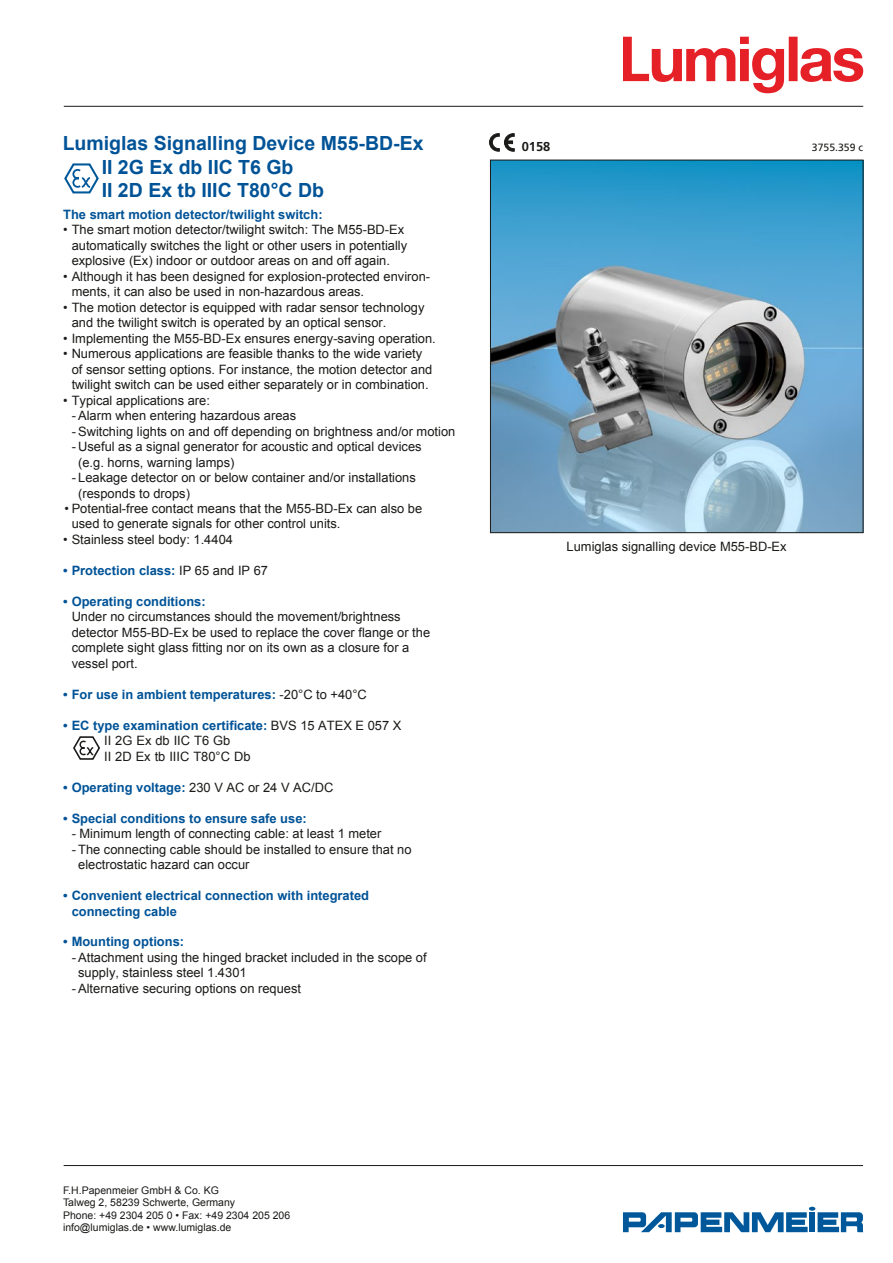
<style>
.page{position:relative;width:893px;height:1263px;background:#fff}
.page>*{position:absolute;margin:0;border:0;box-sizing:border-box;transform-origin:0 0}
.t1{font:700 19.5px/23.4px "Arial";color:#005397}
.t2{font:12.9px/15.5px "Arial";color:#1a1a18}
.t3{font:700 12.9px/15.5px "Arial";color:#005397}
.t4{font:700 12.9px "Frutiger";color:#1a1a18}
.t5{font:10.5px/12.6px "Arial";color:#1a1a18}
.t6{font:10.5px "Frutiger";color:#1a1a18}
.s1{font-weight:400;color:#1a1a18}
.s2{font-weight:700;color:#005397}
</style>
<div class="page">
<hr style="left:64px;top:1165px;width:799px;height:1px;background:#1a1a18">
<svg style="left:623px;top:1207px;width:241px;height:25px"></svg>
<img style="left:492px;top:162px;width:369px;height:369px">
<div style="left:490px;top:160px;width:373px;height:373px;border:1px solid #1a1a18"></div>
<hr style="left:64px;top:106px;width:799px;height:1px;background:#1a1a18">
<svg style="left:623px;top:37px;width:240px;height:56px"></svg>
<svg style="left:489px;top:134px;width:25px;height:17px"></svg>
<svg style="left:64px;top:163px;width:35px;height:30px"></svg>
<svg style="left:73px;top:736px;width:27px;height:24px"></svg>
<h1 class="t1" style="left:102px;top:132px;width:323px;text-indent:-39px">Lumiglas Signalling Device M55-BD-Ex<br>II 2G Ex db IIC T6 Gb<br>II 2D Ex tb IIIC T80°C Db</h1>
<p class="t3" style="left:63px;top:207px;width:261px">The smart motion detector/twilight switch:</p>
<p class="t2" style="left:72px;top:222px;width:337px;text-indent:-9px">• The smart motion detector/twilight switch: The M55-BD-Ex automatically switches the light or other users in potentially explosive (Ex) indoor or outdoor areas on and off again.</p>
<p class="t2" style="left:72px;top:269px;width:360px;text-indent:-9px">• Although it has been designed for explosion-protected environ&shy;ments, it can also be used in non-hazardous areas.</p>
<p class="t2" style="left:72px;top:300px;width:354px;text-indent:-9px">• The motion detector is equipped with radar sensor technology and the twilight switch is operated by an optical sensor.</p>
<p class="t2" style="left:63px;top:331px;width:374px">• Implementing the M55-BD-Ex ensures energy-saving operation.</p>
<p class="t2" style="left:72px;top:346px;width:362px;text-indent:-9px">• Numerous applications are feasible thanks to the wide variety of sensor setting options. For instance, the motion detector and twilight switch can be used either separately or in combination.</p>
<p class="t2" style="left:63px;top:392px;width:148px">• Typical applications are:</p>
<p class="t2" style="left:72px;top:408px;width:226px">- Alarm when entering hazardous areas</p>
<p class="t2" style="left:72px;top:423px;width:385px">- Switching lights on and off depending on brightness and/or motion</p>
<p class="t2" style="left:78px;top:439px;width:345px;text-indent:-7px">- Useful as a signal generator for acoustic and optical devices (e.g. horns, warning lamps)</p>
<p class="t2" style="left:78px;top:470px;width:339px;text-indent:-7px">- Leakage detector on or below container and/or installations (responds to drops)</p>
<p class="t2" style="left:72px;top:501px;width:352px;text-indent:-7px">• Potential-free contact means that the M55-BD-Ex can also be used to generate signals for other control units.</p>
<p class="t2" style="left:63px;top:532px;width:171px">• Stainless steel body: 1.4404</p>
<p class="t3" style="left:63px;top:563px;width:206px">• Protection class: <span class="s1">IP 65 and IP 67</span></p>
<p class="t3" style="left:63px;top:594px;width:144px">• Operating conditions:</p>
<p class="t2" style="left:72px;top:609px;width:360px">Under no circumstances should the movement/brightness detector M55-BD-Ex be used to replace the cover flange or the complete sight glass fitting nor on its own as a closure for a vessel port.</p>
<p class="t3" style="left:63px;top:687px;width:305px">• For use in ambient temperatures: <span class="s1">-20°C to +40°C</span></p>
<p class="t2" style="left:104px;top:718px;width:299px;text-indent:-41px"><span class="s2">• EC type examination certificate:</span> BVS 15 ATEX E 057 X<br>II 2G Ex db IIC T6 Gb<br>II 2D Ex tb IIIC T80°C Db</p>
<p class="t3" style="left:63px;top:780px;width:272px">• Operating voltage: <span class="s1">230 V AC or 24 V AC/DC</span></p>
<p class="t3" style="left:63px;top:811px;width:245px">• Special conditions to ensure safe use:</p>
<p class="t2" style="left:72px;top:826px;width:311px">- Minimum length of connecting cable: at least 1 meter</p>
<p class="t2" style="left:78px;top:841px;width:335px;text-indent:-7px">- The connecting cable should be installed to ensure that no electrostatic hazard can occur</p>
<p class="t3" style="left:72px;top:888px;width:299px;text-indent:-9px">• Convenient electrical connection with integrated connecting cable</p>
<p class="t3" style="left:63px;top:935px;width:123px">• Mounting options:</p>
<p class="t2" style="left:78px;top:950px;width:350px;text-indent:-7px">- Attachment using the hinged bracket included in the scope of supply, stainless steel 1.4301</p>
<p class="t2" style="left:72px;top:981px;width:231px">- Alternative securing options on request</p>
<p class="t4" style="left:522px;top:139px;width:30px">0158</p>
<p class="t6" style="left:812px;top:141px;width:53px">3755.359 c</p>
<p class="t2" style="left:567px;top:538px;width:222px">Lumiglas signalling device M55-BD-Ex</p>
<p class="t5" style="left:63px;top:1184px;width:229px">F.H.Papenmeier GmbH &amp; Co. KG<br>Talweg 2, 58239 Schwerte, Germany<br>Phone: +49 2304 205 0 • Fax: +49 2304 205 206 info@lumiglas.de • www.lumiglas.de</p>
</div>
